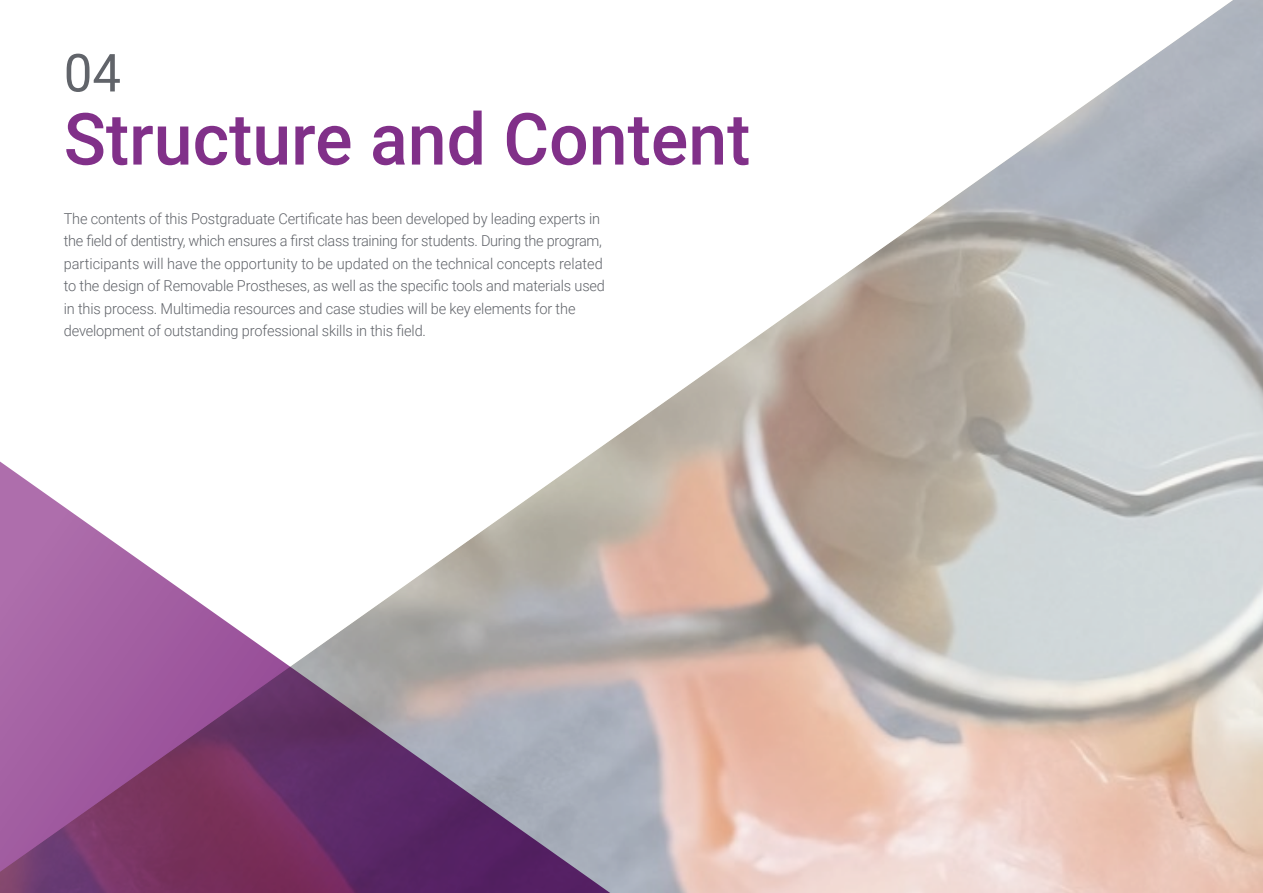
<style>
.page{position:relative;width:1263px;height:893px;background:#fff}
.page>*{position:absolute;margin:0;border:0;box-sizing:border-box;transform-origin:0 0}
.t1{font:500 72px "Roboto";color:#813089}
.t2{font:52.5px "Roboto";color:#61646a}
.t3{font:300 15px/22.5px "Roboto";letter-spacing:-.01em;color:#61646a}
</style>
<div class="page">
<img style="left:602px;top:0;width:661px;height:893px">
<svg style="left:0;top:446px;width:640px;height:447px"></svg>
<h2 class="t2" style="left:64px;top:36px;width:59px">04</h2>
<h1 class="t1" style="left:64px;top:89px;width:688px">Structure and Content</h1>
<p class="t3" style="left:64px;top:207px;width:543px">The contents of this Postgraduate Certificate has been developed by leading experts in the field of dentistry, which ensures a first class training for students. During the program, participants will have the opportunity to be updated on the technical concepts related to the design of Removable Prostheses, as well as the specific tools and materials used in this process. Multimedia resources and case studies will be key elements for the development of outstanding professional skills in this field.</p>
</div>
